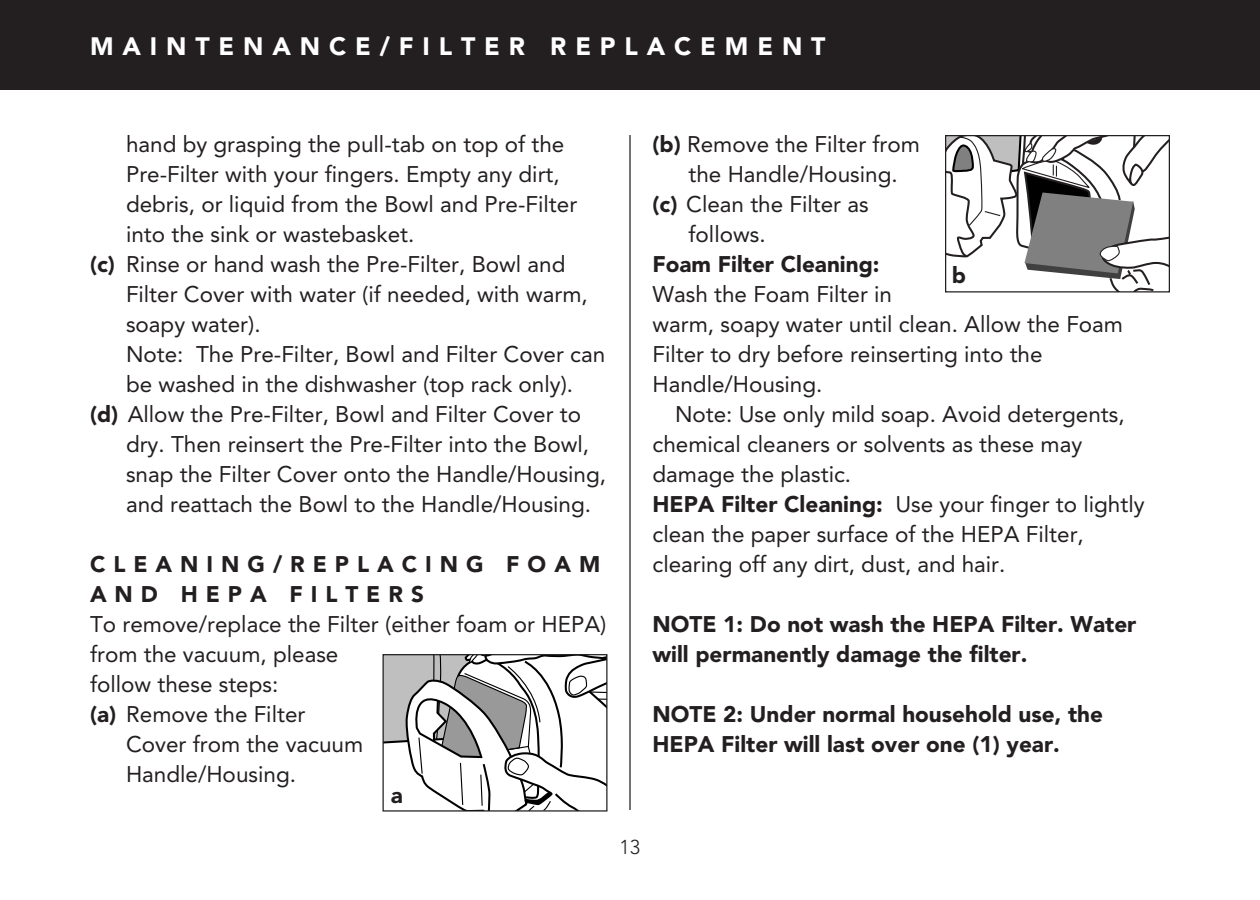
<style>
.page{position:relative;width:1260px;height:900px;background:#fff}
.page>*{position:absolute;margin:0;border:0;box-sizing:border-box;transform-origin:0 0}
.t1{font:900 25px "Avenir";letter-spacing:.355em;color:#fff}
.t2{font:22.5px/30px "Avenir";color:#231f20}
.t3{font:900 22.5px/30px "Avenir";color:#231f20}
.t4{font:900 22.5px/30px "Avenir";letter-spacing:.355em;color:#231f20}
.t5{font:300 20px "Avenir";color:#231f20}
.s1{font-weight:900}
</style>
<div class="page">
<div style="left:0;top:0;width:1260px;height:90px;background:#231f20"></div>
<svg style="left:384px;top:656px;width:222px;height:154px"></svg>
<div style="left:382px;top:654px;width:226px;height:158px;border:1px solid #231f20"></div>
<svg style="left:947px;top:137px;width:221px;height:153px"></svg>
<div style="left:945px;top:135px;width:225px;height:157px;border:1px solid #231f20"></div>
<hr style="left:629px;top:135px;width:2px;height:675px;background:#231f20">
<p class="t1" style="left:90px;top:36px;width:737px">MAINTENANCE/FILTER REPLACEMENT</p>
<p class="t2" style="left:126px;top:131px;width:440px">hand by grasping the pull-tab on top of the</p>
<p class="t2" style="left:126px;top:161px;width:435px">Pre-Filter with your fingers. Empty any dirt,</p>
<p class="t2" style="left:126px;top:191px;width:453px">debris, or liquid from the Bowl and Pre-Filter</p>
<p class="t2" style="left:126px;top:221px;width:290px">into the sink or wastebasket.</p>
<p class="t2" style="left:90px;top:251px;width:477px"><span class="s1">(c)</span> Rinse or hand wash the Pre-Filter, Bowl and</p>
<p class="t2" style="left:126px;top:281px;width:463px">Filter Cover with water (if needed, with warm,</p>
<p class="t2" style="left:126px;top:311px;width:136px">soapy water).</p>
<p class="t2" style="left:126px;top:341px;width:481px">Note: The Pre-Filter, Bowl and Filter Cover can</p>
<p class="t2" style="left:126px;top:371px;width:449px">be washed in the dishwasher (top rack only).</p>
<p class="t2" style="left:90px;top:401px;width:493px"><span class="s1">(d)</span> Allow the Pre-Filter, Bowl and Filter Cover to</p>
<p class="t2" style="left:126px;top:431px;width:465px">dry. Then reinsert the Pre-Filter into the Bowl,</p>
<p class="t2" style="left:126px;top:461px;width:482px">snap the Filter Cover onto the Handle/Housing,</p>
<p class="t2" style="left:126px;top:491px;width:467px">and reattach the Bowl to the Handle/Housing.</p>
<p class="t4" style="left:90px;top:551px;width:512px">CLEANING/REPLACING FOAM<br>AND HEPA FILTERS</p>
<p class="t2" style="left:90px;top:611px;width:518px">To remove/replace the Filter (either foam or HEPA)</p>
<p class="t2" style="left:90px;top:641px;width:250px">from the vacuum, please</p>
<p class="t2" style="left:90px;top:671px;width:190px">follow these steps:</p>
<p class="t2" style="left:90px;top:701px;width:217px"><span class="s1">(a)</span> Remove the Filter</p>
<p class="t2" style="left:126px;top:731px;width:239px">Cover from the vacuum</p>
<p class="t2" style="left:126px;top:761px;width:172px">Handle/Housing.</p>
<p class="t3" style="left:391px;top:782px;width:14px">a</p>
<p class="t2" style="left:652px;top:131px;width:269px"><span class="s1">(b)</span> Remove the Filter from</p>
<p class="t2" style="left:688px;top:161px;width:211px">the Handle/Housing.</p>
<p class="t2" style="left:652px;top:191px;width:218px"><span class="s1">(c)</span> Clean the Filter as</p>
<p class="t2" style="left:688px;top:221px;width:79px">follows.</p>
<p class="t3" style="left:652px;top:251px;width:229px">Foam Filter Cleaning:</p>
<p class="t2" style="left:652px;top:281px;width:472px">Wash the Foam Filter in<br>warm, soapy water until clean. Allow the Foam<br>Filter to dry before reinserting into the<br>Handle/Housing.</p>
<p class="t2" style="left:652px;top:401px;width:494px;text-indent:23px">Note: Use only mild soap. Avoid detergents, chemical cleaners or solvents as these may damage the plastic.<br><span class="s1">HEPA Filter Cleaning:</span> Use your finger to lightly clean the paper surface of the HEPA Filter, clearing off any dirt, dust, and hair.</p>
<p class="t3" style="left:652px;top:611px;width:485px">NOTE 1: Do not wash the HEPA Filter. Water will permanently damage the filter.</p>
<p class="t3" style="left:652px;top:701px;width:452px">NOTE 2: Under normal household use, the<br>HEPA Filter will last over one (1) year.</p>
<p class="t3" style="left:952px;top:262px;width:16px">b</p>
<p class="t5" style="left:620px;top:839px;width:22px">13</p>
</div>
